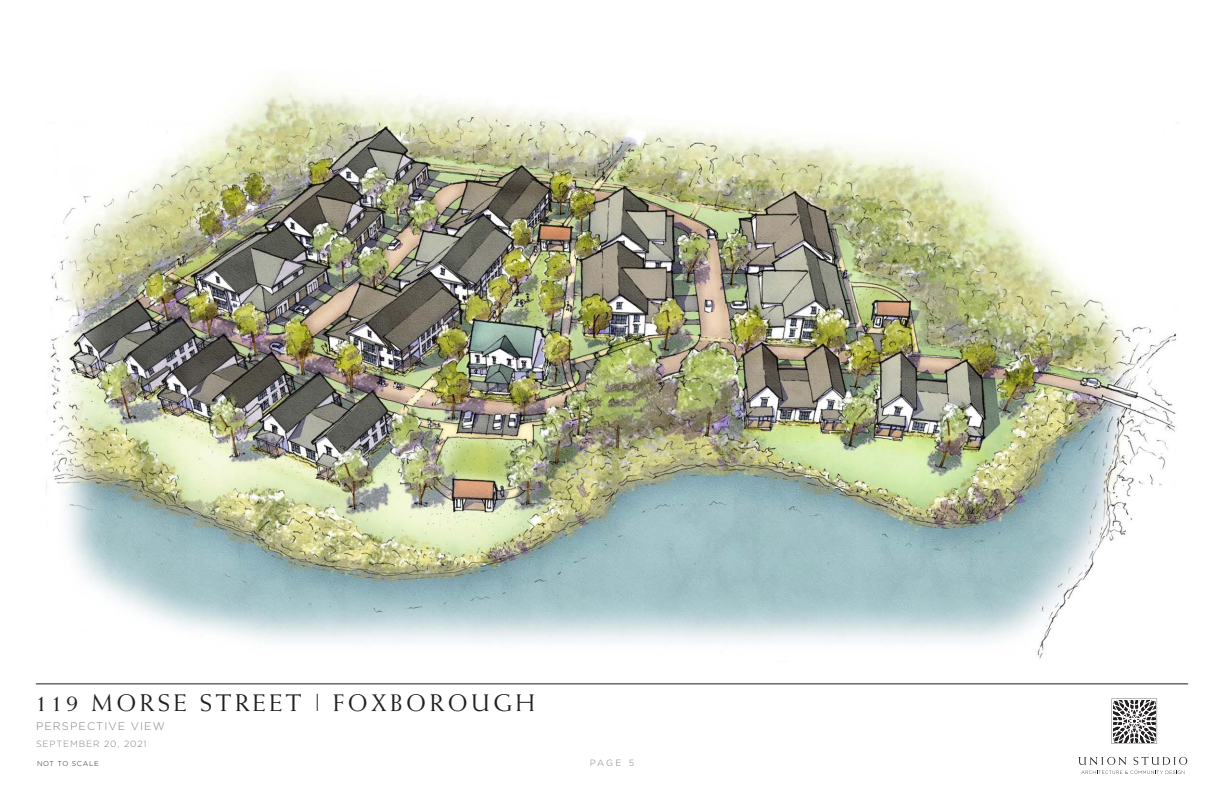
<style>
.page{position:relative;width:1224px;height:792px;background:#fff}
.page>*{position:absolute;margin:0;border:0;box-sizing:border-box;transform-origin:0 0}
.t1{font:24px "Weiss Std";letter-spacing:.15em;color:#231f20}
.t2{font:300 11px "Gotham";letter-spacing:.1em;color:#808285}
.t3{font:300 9px "Gotham";letter-spacing:.1em;color:#808285}
.t4{font:300 7px "Gotham";letter-spacing:.1em;color:#231f20}
</style>
<div class="page">
<img style="left:46px;top:81px;width:1132px;height:578px">
<svg style="left:1079px;top:757px;width:48px;height:8px"></svg>
<svg style="left:1134px;top:757px;width:53px;height:8px"></svg>
<hr style="left:36px;top:684px;width:1152px;height:1px;background:#231f20">
<svg style="left:1081px;top:771px;width:103px;height:3px"></svg>
<svg style="left:1112px;top:698px;width:45px;height:46px"></svg>
<p class="t1" style="left:35px;top:689px;width:501px">119 MORSE STREET | FOXBOROUGH</p>
<p class="t3" style="left:36px;top:738px;width:112px">SEPTEMBER 20, 2021</p>
<p class="t4" style="left:37px;top:759px;width:63px">NOT TO SCALE</p>
<p class="t3" style="left:590px;top:757px;width:46px">PAGE 5</p>
<p class="t2" style="left:36px;top:719px;width:130px">PERSPECTIVE VIEW</p>
</div>
